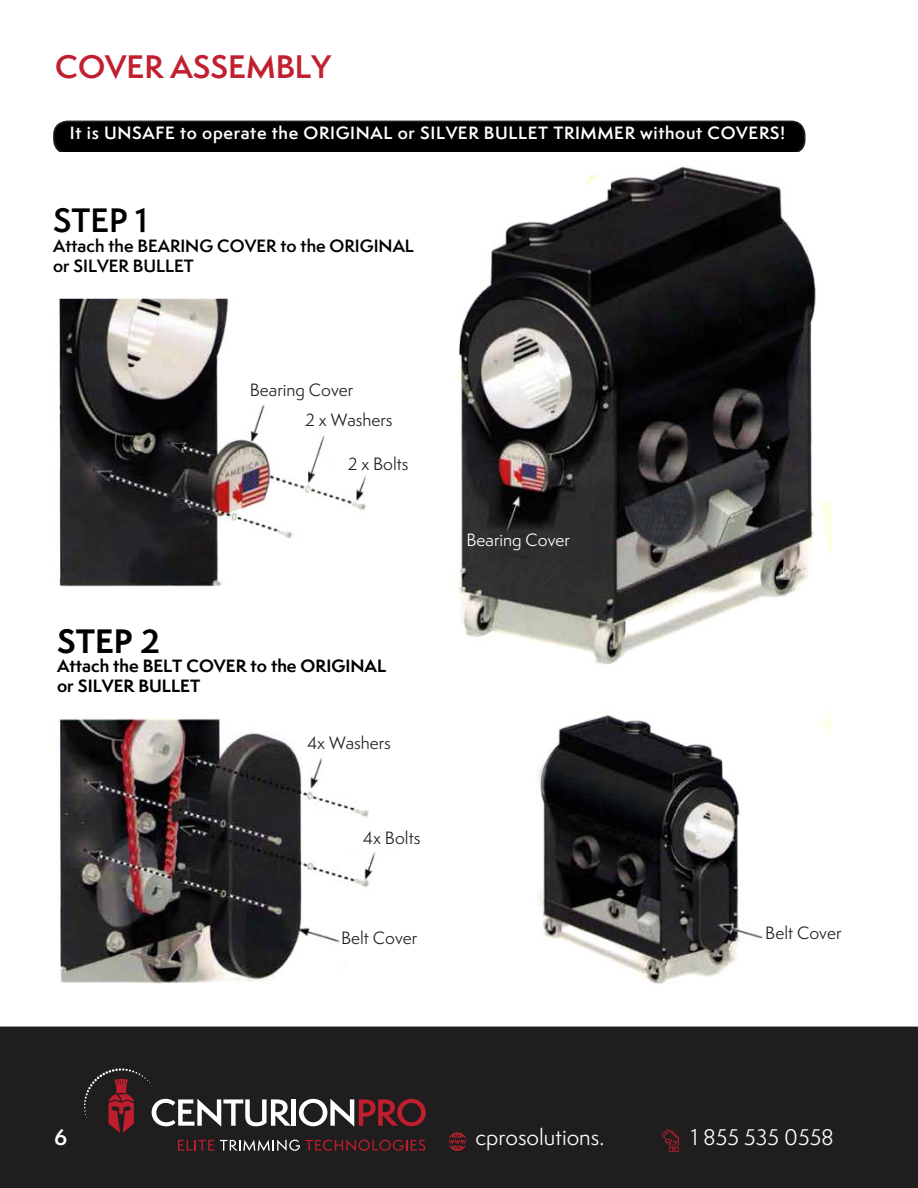
<style>
.page{position:relative;width:918px;height:1188px;background:#fff}
.page>*{position:absolute;margin:0;border:0;box-sizing:border-box;transform-origin:0 0}
.t1{font:600 31.2px "Semplicita Pro";color:#000}
.t2{font:700 31.2px "Semplicita Pro";color:#000}
.t3{font:600 30px "Semplicita Pro";color:#c0202f}
.t4{font:21px "Semplicita Pro";color:#fff}
.t5{font:600 21px "Semplicita Pro";color:#fff}
.t6{font:600 16.35px "Semplicita Pro";letter-spacing:.04em;color:#fff}
.t7{font:16.35px/30.5px "Semplicita Pro";color:#231f20}
.t8{font:600 16.35px/19.6px "Semplicita Pro";color:#000}
.t9{font:700 16.35px/19.6px "Semplicita Pro";color:#000}
.t10{font:16.35px "Semplicita Pro";color:#fff}
</style>
<div class="page">
<div style="left:0;top:1027px;width:918px;height:161px;background:#201d1e"></div>
<svg style="left:84px;top:1068px;width:207px;height:65px;background:#423738"></svg>
<div style="left:291px;top:1099px;width:5px;height:27px;background:#fff"></div>
<svg style="left:299px;top:1099px;width:127px;height:28px;background:#6d4549"></svg>
<svg style="left:178px;top:1140px;width:36px;height:11px"></svg>
<svg style="left:220px;top:1140px;width:205px;height:11px;background:#55383b"></svg>
<svg style="left:449px;top:1132px;width:17px;height:19px"></svg>
<svg style="left:662px;top:1129px;width:17px;height:23px"></svg>
<div style="left:54px;top:121px;width:751px;height:32px;background:#000;border-radius:14px"></div>
<div style="left:53px;top:121px;width:753px;height:33px;border:2px solid #231f20;border-radius:14px"></div>
<img style="left:59px;top:153px;width:772px;height:831px">
<h2 class="t3" style="left:55px;top:45px;width:277px">COVER ASSEMBLY</h2>
<p class="t6" style="left:70px;top:121px;width:716px">It is UNSAFE to operate the ORIGINAL or SILVER BULLET TRIMMER without COVERS!</p>
<h1 class="t1" style="left:53px;top:198px;width:96px">STEP 1</h1>
<p class="t8" style="left:53px;top:236px;width:362px">Attach the BEARING COVER to the ORIGINAL or SILVER BULLET</p>
<p class="t7" style="left:305px;top:374px;width:89px;text-indent:-55px">Bearing Cover<br>2 x Washers</p>
<p class="t7" style="left:348px;top:448px;width:62px">2 x Bolts</p>
<h1 class="t2" style="left:57px;top:618px;width:104px">STEP 2</h1>
<p class="t9" style="left:57px;top:656px;width:331px">Attach the BELT COVER to the ORIGINAL or SILVER BULLET</p>
<p class="t7" style="left:307px;top:728px;width:85px">4x Washers</p>
<p class="t7" style="left:363px;top:823px;width:59px">4x Bolts</p>
<p class="t7" style="left:341px;top:922px;width:78px">Belt Cover</p>
<p class="t10" style="left:466px;top:528px;width:105px">Bearing Cover</p>
<p class="t7" style="left:765px;top:918px;width:78px">Belt Cover</p>
<p class="t5" style="left:54px;top:1122px;width:15px">6</p>
<p class="t4" style="left:475px;top:1122px;width:130px">cprosolutions.</p>
<p class="t4" style="left:691px;top:1122px;width:145px">1 855 535 0558</p>
</div>
